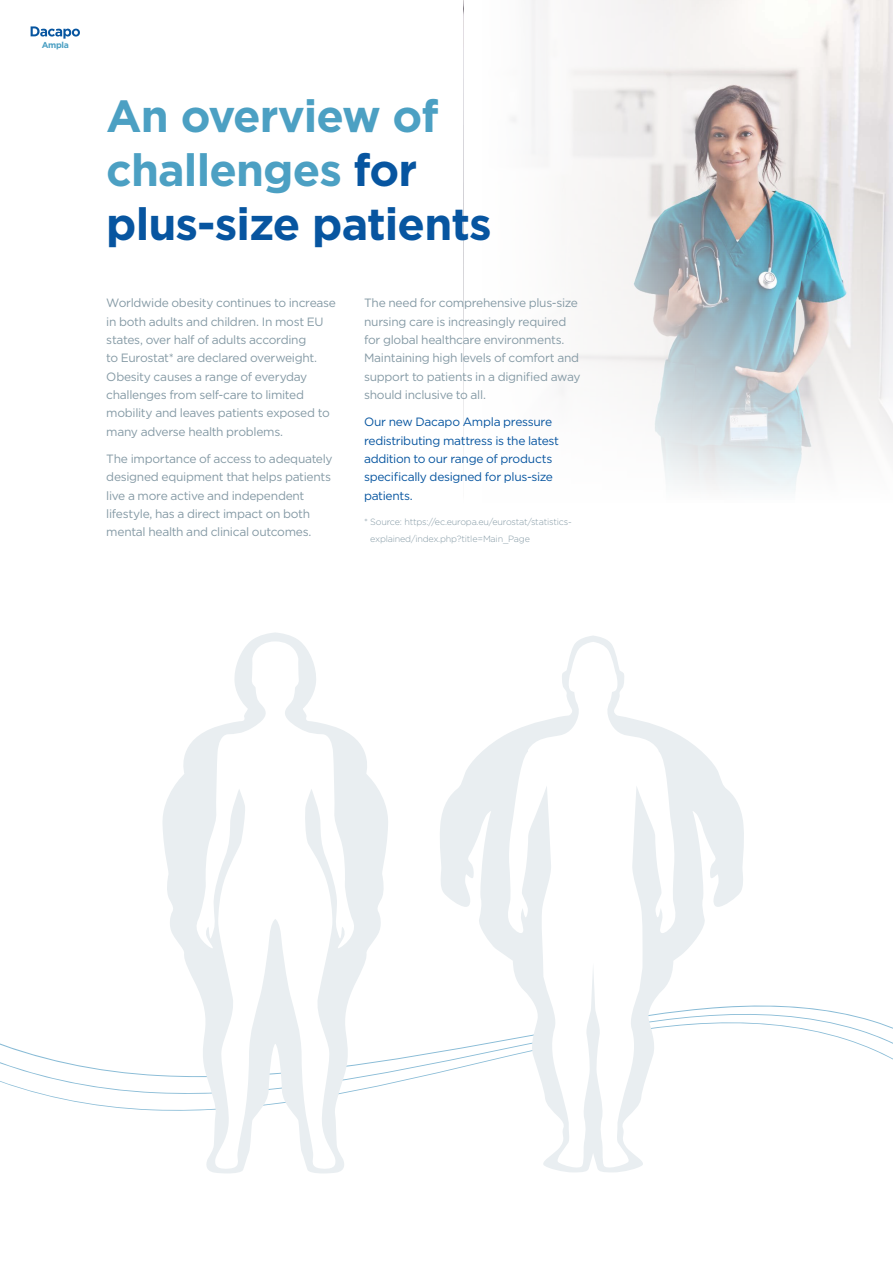
<style>
.page{position:relative;width:893px;height:1263px;background:#fff}
.page>*{position:absolute;margin:0;border:0;box-sizing:border-box;transform-origin:0 0}
.t1{font:700 45px/53.8px "Gotham";letter-spacing:-.02em;color:#4ca0c3}
.t2{font:12px/18.3px "Gotham";letter-spacing:-.025em;color:#859aa5}
.t3{font:12px/18.3px "Gotham";letter-spacing:-.025em;color:#0755a0}
.t4{font:300 9px/16.8px "Gotham";letter-spacing:-.02em;color:#859aa5}
.t5{font:700 8.55px "Gotham";letter-spacing:-.04em;color:#4ca0c3}
.s1{color:#0755a0}
</style>
<div class="page">
<svg style="left:31px;top:26px;width:49px;height:13px"></svg>
<svg style="left:439px;top:636px;width:306px;height:536px"></svg>
<svg style="left:161px;top:632px;width:228px;height:541px"></svg>
<svg style="left:507px;top:642px;width:169px;height:528px"></svg>
<svg style="left:195px;top:641px;width:160px;height:528px"></svg>
<img style="left:842px;top:0;width:51px;height:453px">
<svg style="left:511px;top:0;width:331px;height:492px"></svg>
<p class="t5" style="left:42px;top:39px;width:29px">Ampla</p>
<h1 class="t1" style="left:106px;top:89px;width:387px">An overview of challenges <span class="s1">for plus-size patients</span></h1>
<p class="t2" style="left:106px;top:294px;width:231px">Worldwide obesity continues to increase in both adults and children. In most EU states, over half of adults according<br>to Eurostat* are declared overweight.<br>Obesity causes a range of everyday challenges from self-care to limited mobility and leaves patients exposed to many adverse health problems.</p>
<p class="t2" style="left:106px;top:449px;width:228px">The importance of access to adequately designed equipment that helps patients live a more active and independent lifestyle, has a direct impact on both mental health and clinical outcomes.</p>
<p class="t2" style="left:364px;top:294px;width:218px">The need for comprehensive plus-size nursing care is increasingly required for global healthcare environments.<br>Maintaining high levels of comfort and support to patients in a dignified away should inclusive to all.</p>
<p class="t3" style="left:364px;top:413px;width:197px">Our new Dacapo Ampla pressure redistributing mattress is the latest addition to our range of products specifically designed for plus-size patients.</p>
<p class="t4" style="left:370px;top:514px;width:203px;text-indent:-6px">* Source: https://ec.europa.eu/eurostat/statistics&shy;explained/index.php?title=Main_Page</p>
</div>
